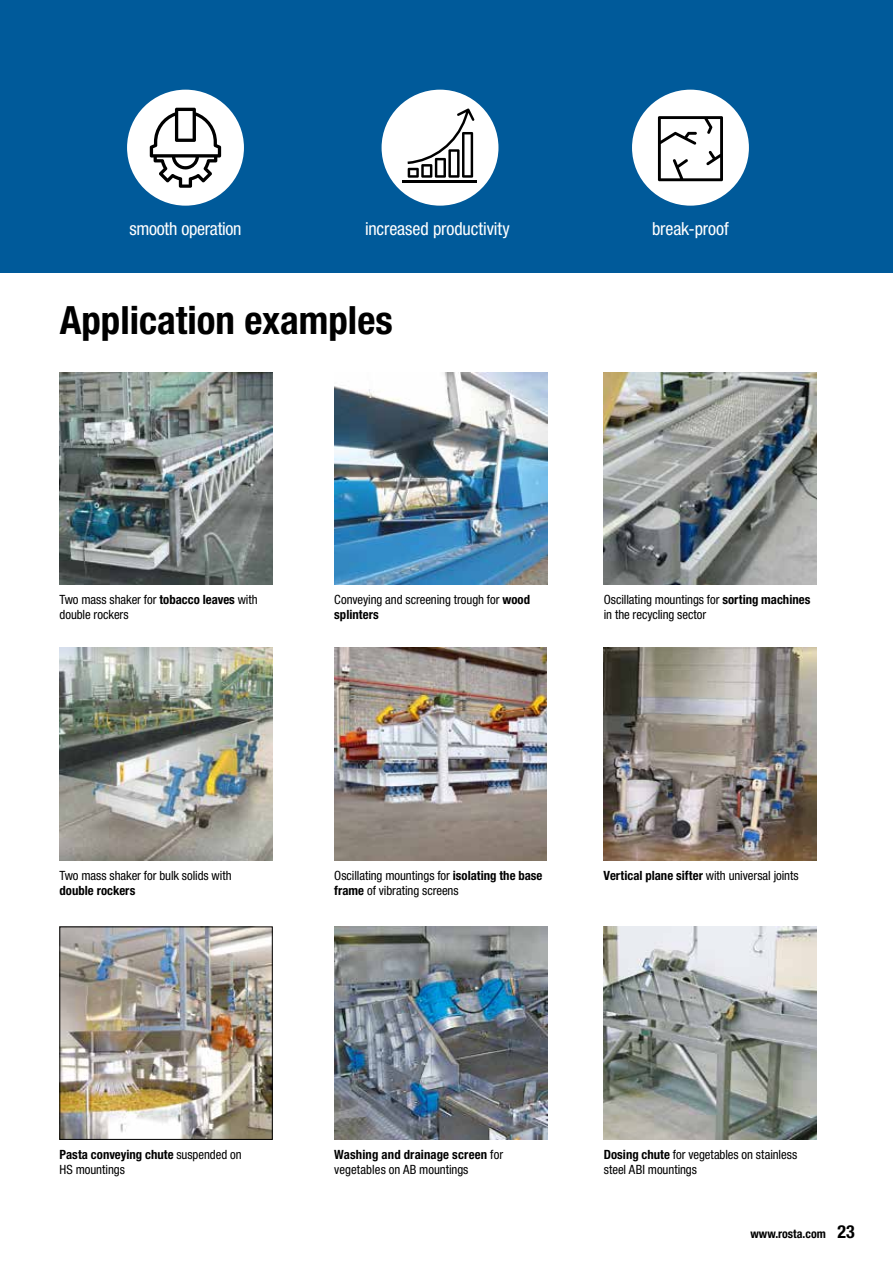
<style>
.page{position:relative;width:893px;height:1263px;background:#fff}
.page>*{position:absolute;margin:0;border:0;box-sizing:border-box;transform-origin:0 0}
.t1{font:700 condensed 39px "Helvetica Neue LT Pro";color:#000}
.t2{font:condensed 18px "Helvetica Neue LT Pro";letter-spacing:-.005em;color:#fff}
.t3{font:condensed 12.75px/15px "Helvetica Neue LT Pro";letter-spacing:-.005em;color:#000}
.t4{font:700 condensed 12.75px "Helvetica Neue LT Pro";letter-spacing:.005em;color:#000}
.t5{font:700 condensed 12px "Helvetica Neue LT Pro";color:#000}
.s1{font-weight:700}
.s2{font-weight:400}
.s3{font-size:18px}
</style>
<div class="page">
<div style="left:0;top:0;width:893px;height:273px;background:#005a9a"></div>
<img style="left:604px;top:647px;width:212px;height:213px">
<img style="left:334px;top:927px;width:213px;height:212px">
<img style="left:604px;top:927px;width:212px;height:212px">
<img style="left:604px;top:372px;width:212px;height:213px">
<img style="left:334px;top:647px;width:213px;height:213px">
<img style="left:60px;top:927px;width:212px;height:212px">
<img style="left:60px;top:647px;width:212px;height:213px">
<div style="left:127px;top:90px;width:117px;height:116px;background:#fff;border-radius:50%"></div>
<svg style="left:150px;top:108px;width:71px;height:80px"></svg>
<div style="left:632px;top:90px;width:117px;height:116px;background:#fff;border-radius:50%"></div>
<svg style="left:658px;top:116px;width:65px;height:65px"></svg>
<img style="left:60px;top:372px;width:212px;height:213px">
<img style="left:334px;top:372px;width:213px;height:213px">
<div style="left:382px;top:90px;width:116px;height:116px;background:#fff;border-radius:50%"></div>
<hr style="left:403px;top:180px;width:74px;height:3px;background:#000">
<svg style="left:408px;top:109px;width:67px;height:69px"></svg>
<h2 class="t2" style="left:129px;top:218px;width:114px">smooth operation</h2>
<h2 class="t2" style="left:365px;top:218px;width:146px">increased productivity</h2>
<h2 class="t2" style="left:652px;top:218px;width:78px">break-proof</h2>
<h1 class="t1" style="left:60px;top:297px;width:334px">Application examples</h1>
<p class="t3" style="left:60px;top:592px;width:200px">Two mass shaker for <span class="s1">tobacco leaves</span> with double rockers</p>
<p class="t3" style="left:334px;top:592px;width:197px">Conveying and screening trough for <span class="s1">wood splinters</span></p>
<p class="t3" style="left:604px;top:592px;width:208px">Oscillating mountings for <span class="s1">sorting machines </span>in the recycling sector</p>
<p class="t3" style="left:60px;top:868px;width:174px">Two mass shaker for bulk solids with</p>
<p class="t4" style="left:60px;top:883px;width:77px">double rockers</p>
<p class="t3" style="left:334px;top:868px;width:210px">Oscillating mountings for <span class="s1">isolating the base frame</span> of vibrating screens</p>
<p class="t4" style="left:604px;top:868px;width:197px">Vertical plane sifter <span class="s2">with universal joints</span></p>
<p class="t3" style="left:60px;top:1147px;width:184px"><span class="s1">Pasta conveying chute</span> suspended on<br>HS mountings</p>
<p class="t3" style="left:334px;top:1147px;width:170px"><span class="s1">Washing and drainage screen</span> for vegetables on AB mountings</p>
<p class="t3" style="left:604px;top:1147px;width:195px"><span class="s1">Dosing chute</span> for vegetables on stainless steel ABI mountings</p>
<p class="t5" style="left:750px;top:1226px;width:106px">www.rosta.com <span class="s3">23</span></p>
</div>
